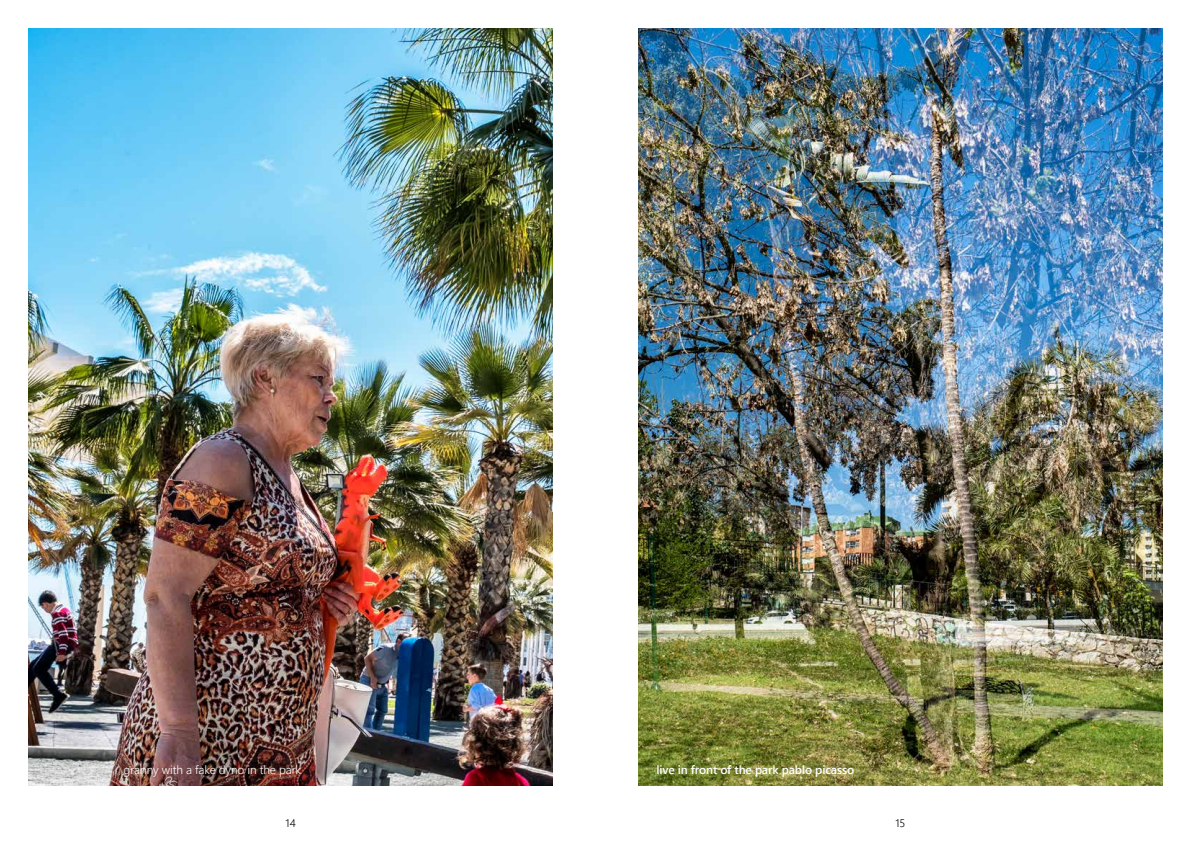
<style>
.page{position:relative;width:1191px;height:842px;background:#fff}
.page>*{position:absolute;margin:0;border:0;box-sizing:border-box;transform-origin:0 0}
.t1{font:600 12px "Segoe UI";letter-spacing:-.01em;color:#fff}
.t2{font:300 12px "Segoe UI";letter-spacing:-.01em;color:#fff}
.t3{font:300 11px "Segoe UI";color:#000}
</style>
<div class="page">
<img style="left:28px;top:28px;width:525px;height:757px">
<img style="left:638px;top:28px;width:524px;height:757px">
<p class="t2" style="left:124px;top:759px;width:179px">granny with a fake dyno in the park</p>
<p class="t1" style="left:656px;top:759px;width:199px">live in front of the park pablo picasso</p>
<p class="t3" style="left:285px;top:813px;width:12px">14</p>
<p class="t3" style="left:895px;top:813px;width:11px">15</p>
</div>
